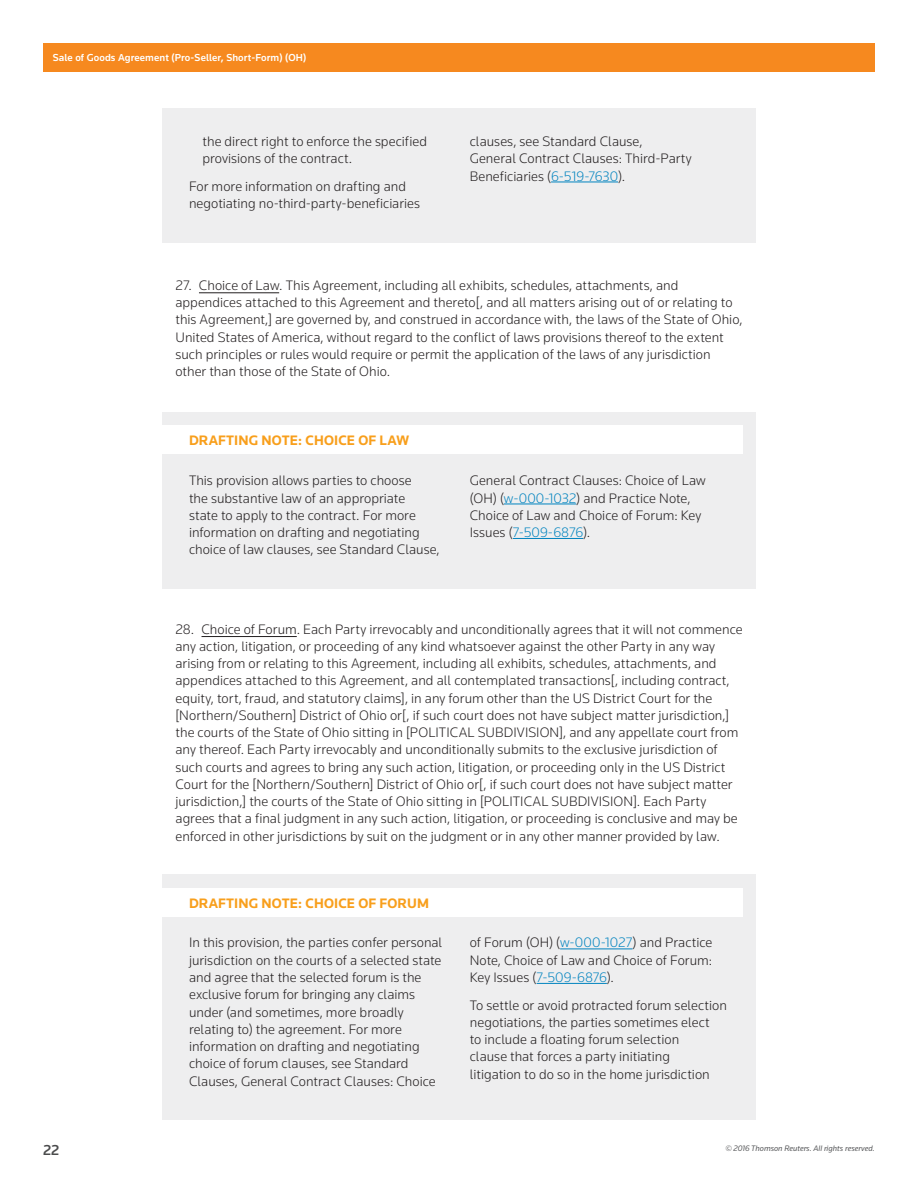
<style>
.page{position:relative;width:918px;height:1188px;background:#fff}
.page>*{position:absolute;margin:0;border:0;box-sizing:border-box;transform-origin:0 0}
.t1{font:500 15px "Knowledge";color:#4b4c4d}
.t2{font:300 14.25px/17.2px "Knowledge";color:#231f20}
.t3{font:700 14.25px "Knowledge";letter-spacing:.01em;color:#f89f1c}
.t4{font:500 10.5px "Knowledge";letter-spacing:.01em;color:#fff}
.t5{font:italic 8.25px "Knowledge";color:#57585a}
.s1{color:#0083bf}
</style>
<div class="page">
<div style="left:43px;top:43px;width:832px;height:29px;background:#f6891f"></div>
<hr style="left:199px;top:293px;width:80px;height:1px;background:#231f20">
<div style="left:162px;top:108px;width:594px;height:135px;background:#eeeeef"></div>
<hr style="left:551px;top:182px;width:67px;height:1px;background:#0083bf">
<div style="left:162px;top:412px;width:594px;height:177px;background:#eeeeef"></div>
<hr style="left:504px;top:504px;width:72px;height:1px;background:#0083bf">
<hr style="left:513px;top:538px;width:70px;height:1px;background:#0083bf">
<div style="left:162px;top:426px;width:581px;height:28px;background:#fff"></div>
<div style="left:162px;top:874px;width:594px;height:246px;background:#eeeeef"></div>
<hr style="left:560px;top:949px;width:73px;height:1px;background:#0083bf">
<hr style="left:537px;top:983px;width:70px;height:1px;background:#0083bf">
<div style="left:162px;top:888px;width:581px;height:28px;background:#fff"></div>
<hr style="left:202px;top:636px;width:95px;height:1px;background:#231f20">
<p class="t4" style="left:53px;top:51px;width:255px">Sale of Goods Agreement (Pro-Seller, Short-Form) (OH)</p>
<p class="t2" style="left:202px;top:132px;width:226px">the direct right to enforce the specified provisions of the contract.</p>
<p class="t2" style="left:189px;top:177px;width:233px">For more information on drafting and negotiating no-third-party-beneficiaries</p>
<p class="t2" style="left:470px;top:132px;width:224px">clauses, see Standard Clause,<br>General Contract Clauses: Third-Party<br>Beneficiaries (<span class="s1">6-519-7630</span>).</p>
<p class="t2" style="left:176px;top:276px;width:569px">27. Choice of Law. This Agreement, including all exhibits, schedules, attachments, and appendices attached to this Agreement and thereto[, and all matters arising out of or relating to this Agreement,] are governed by, and construed in accordance with, the laws of the State of Ohio, United States of America, without regard to the conflict of laws provisions thereof to the extent such principles or rules would require or permit the application of the laws of any jurisdiction other than those of the State of Ohio.</p>
<p class="t3" style="left:189px;top:432px;width:222px">DRAFTING NOTE: CHOICE OF LAW</p>
<p class="t2" style="left:189px;top:472px;width:252px">This provision allows parties to choose<br>the substantive law of an appropriate<br>state to apply to the contract. For more information on drafting and negotiating choice of law clauses, see Standard Clause,</p>
<p class="t2" style="left:470px;top:472px;width:237px">General Contract Clauses: Choice of Law (OH) (<span class="s1">w-000-1032</span>) and Practice Note, Choice of Law and Choice of Forum: Key Issues (<span class="s1">7-509-6876</span>).</p>
<p class="t2" style="left:176px;top:620px;width:569px">28. Choice of Forum. Each Party irrevocably and unconditionally agrees that it will not commence any action, litigation, or proceeding of any kind whatsoever against the other Party in any way arising from or relating to this Agreement, including all exhibits, schedules, attachments, and appendices attached to this Agreement, and all contemplated transactions[, including contract, equity, tort, fraud, and statutory claims], in any forum other than the US District Court for the [Northern/Southern] District of Ohio or[, if such court does not have subject matter jurisdiction,] the courts of the State of Ohio sitting in [POLITICAL SUBDIVISION], and any appellate court from any thereof. Each Party irrevocably and unconditionally submits to the exclusive jurisdiction of such courts and agrees to bring any such action, litigation, or proceeding only in the US District Court for the [Northern/Southern] District of Ohio or[, if such court does not have subject matter jurisdiction,] the courts of the State of Ohio sitting in [POLITICAL SUBDIVISION]. Each Party agrees that a final judgment in any such action, litigation, or proceeding is conclusive and may be enforced in other jurisdictions by suit on the judgment or in any other manner provided by law.</p>
<p class="t3" style="left:189px;top:894px;width:242px">DRAFTING NOTE: CHOICE OF FORUM</p>
<p class="t2" style="left:189px;top:934px;width:255px">In this provision, the parties confer personal jurisdiction on the courts of a selected state and agree that the selected forum is the exclusive forum for bringing any claims under (and sometimes, more broadly relating to) the agreement. For more information on drafting and negotiating choice of forum clauses, see Standard Clauses, General Contract Clauses: Choice</p>
<p class="t2" style="left:470px;top:934px;width:244px;text-align:justify">of Forum (OH) (<span class="s1">w-000-1027</span>) and Practice Note, Choice of Law and Choice of Forum:<br>Key Issues (<span class="s1">7-509-6876</span>).</p>
<p class="t2" style="left:470px;top:996px;width:259px">To settle or avoid protracted forum selection negotiations, the parties sometimes elect<br>to include a floating forum selection<br>clause that forces a party initiating<br>litigation to do so in the home jurisdiction</p>
<p class="t1" style="left:43px;top:1141px;width:18px">22</p>
<p class="t5" style="left:725px;top:1143px;width:151px">© 2016 Thomson Reuters. All rights reserved.</p>
</div>
